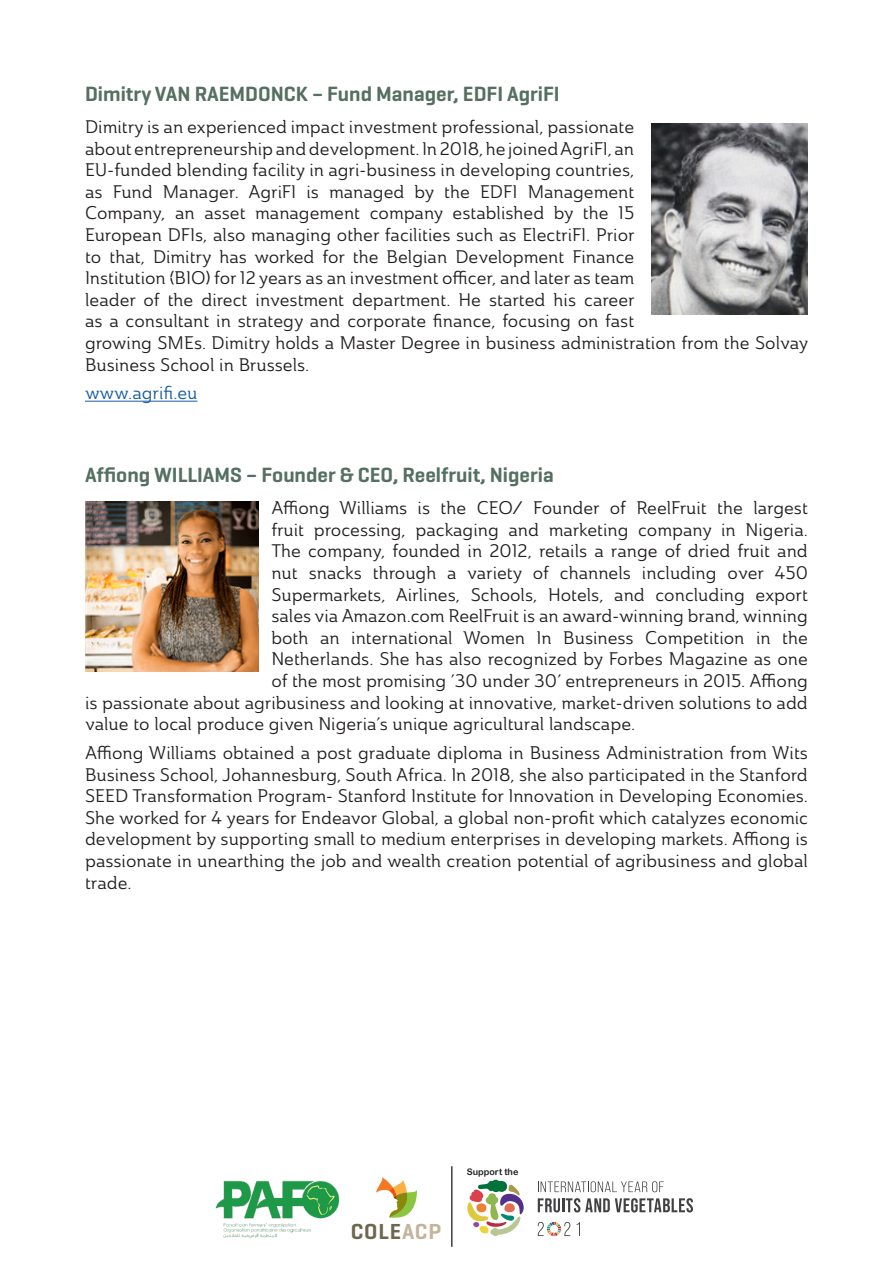
<style>
.page{position:relative;width:893px;height:1263px;background:#fff}
.page>*{position:absolute;margin:0;border:0;box-sizing:border-box;transform-origin:0 0}
.t1{font:600 22.2px "Geogrotesque";letter-spacing:.04em;color:#6e674d}
.Titre_SOMMAIRE{font:600 21px "Geogrotesque";color:#557062}
.Body{font:18px/21.6px "Ainslie Nor Reg";color:#231f20}
.Body-2{font:18px "Ainslie Nor Reg";color:#175d9e}
.t2{font:9px "Arial Rounded MT Bold";color:#231f20}
.s1{color:#c3b49b}
</style>
<div class="page">
<hr style="left:85px;top:401px;width:112px;height:1px;background:#175d9e">
<svg style="left:538px;top:1181px;width:126px;height:11px"></svg>
<svg style="left:538px;top:1198px;width:155px;height:14px"></svg>
<svg style="left:577px;top:1222px;width:3px;height:14px"></svg>
<svg style="left:538px;top:1222px;width:32px;height:14px"></svg>
<svg style="left:467px;top:1180px;width:57px;height:56px"></svg>
<hr style="left:451px;top:1166px;width:2px;height:81px;background:#3e3e3f">
<svg style="left:376px;top:1177px;width:41px;height:41px"></svg>
<img style="left:216px;top:1180px;width:124px;height:58px">
<img style="left:86px;top:502px;width:173px;height:170px">
<img style="left:652px;top:124px;width:156px;height:190px">
<p class="Titre_SOMMAIRE" style="left:85px;top:81px;width:476px">Dimitry VAN RAEMDONCK – Fund Manager, EDFI AgriFI</p>
<p class="Body" style="left:85px;top:116px;width:725px">Dimitry is an experienced impact investment professional, passionate<br>about entrepreneurship and development. In 2018, he joined AgriFI, an<br>EU-funded blending facility in agri-business in developing countries,<br>as Fund Manager. AgriFI is managed by the EDFI Management<br>Company, an asset management company established by the 15<br>European DFIs, also managing other facilities such as ElectriFI. Prior<br>to that, Dimitry has worked for the Belgian Development Finance<br>Institution (BIO) for 12 years as an investment officer, and later as team<br>leader of the direct investment department. He started his career<br>as a consultant in strategy and corporate finance, focusing on fast<br>growing SMEs. Dimitry holds a Master Degree in business administration from the Solvay Business School in Brussels.</p>
<p class="Body-2" style="left:85px;top:382px;width:114px">www.agrifi.eu</p>
<p class="Titre_SOMMAIRE" style="left:85px;top:462px;width:470px">Affiong WILLIAMS – Founder &amp; CEO, Reelfruit, Nigeria</p>
<p class="Body" style="left:271px;top:497px;width:538px">Affiong Williams is the CEO/ Founder of ReelFruit the largest</p>
<p class="Body" style="left:271px;top:519px;width:538px">fruit processing, packaging and marketing company in Nigeria.</p>
<p class="Body" style="left:271px;top:540px;width:538px">The company, founded in 2012, retails a range of dried fruit and</p>
<p class="Body" style="left:271px;top:562px;width:538px">nut snacks through a variety of channels including over 450</p>
<p class="Body" style="left:271px;top:583px;width:538px">Supermarkets, Airlines, Schools, Hotels, and concluding export</p>
<p class="Body" style="left:271px;top:605px;width:538px">sales via Amazon.com ReelFruit is an award-winning brand, winning</p>
<p class="Body" style="left:271px;top:627px;width:538px">both an international Women In Business Competition in the</p>
<p class="Body" style="left:271px;top:648px;width:538px">Netherlands. She has also recognized by Forbes Magazine as one</p>
<p class="Body" style="left:271px;top:670px;width:538px">of the most promising ’30 under 30’ entrepreneurs in 2015. Affiong</p>
<p class="Body" style="left:85px;top:691px;width:724px">is passionate about agribusiness and looking at innovative, market-driven solutions to add</p>
<p class="Body" style="left:85px;top:713px;width:552px">value to local produce given Nigeria’s unique agricultural landscape.</p>
<p class="Body" style="left:85px;top:742px;width:724px;text-align:justify">Affiong Williams obtained a post graduate diploma in Business Administration from Wits Business School, Johannesburg, South Africa. In 2018, she also participated in the Stanford SEED Transformation Program- Stanford Institute for Innovation in Developing Economies.<br>She worked for 4 years for Endeavor Global, a global non-profit which catalyzes economic development by supporting small to medium enterprises in developing markets. Affiong is passionate in unearthing the job and wealth creation potential of agribusiness and global trade.</p>
<p class="t1" style="left:351px;top:1217px;width:92px">COLE<span class="s1">ACP</span></p>
<p class="t2" style="left:467px;top:1166px;width:53px">Support the</p>
</div>
